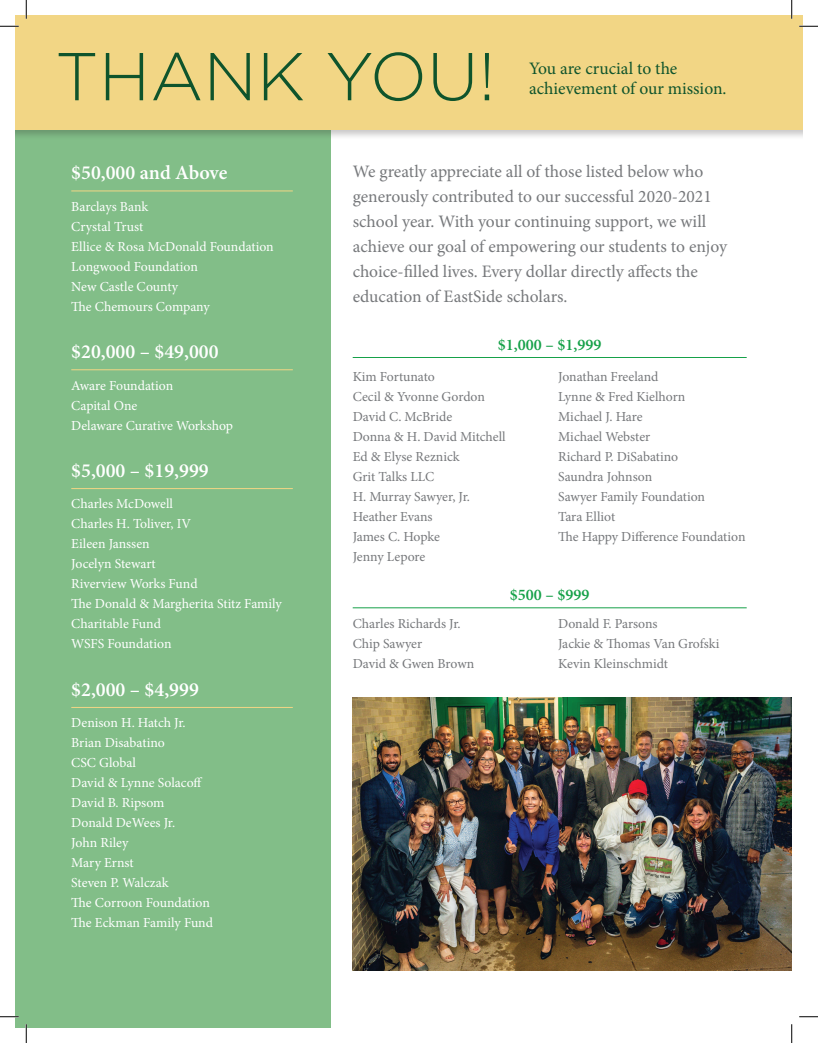
<style>
.page{position:relative;width:818px;height:1043px;background:#fff}
.page>*{position:absolute;margin:0;border:0;box-sizing:border-box;transform-origin:0 0}
.t1{font:300 67.5px "Gotham";color:#0f542c}
.t2{font:600 20px "Minion Pro";color:#fff}
.t3{font:17.5px/25px "Minion Pro";color:#76787b}
.t4{font:17.5px/20px "Minion Pro";color:#0f542c}
.t5{font:600 16.25px "Minion Pro";color:#16a149}
.t6{font:13.75px/20px "Minion Pro";color:#fff}
.t7{font:13.75px/20px "Minion Pro";letter-spacing:-.005em;color:#76787b}
</style>
<div class="page">
<div style="left:15px;top:15px;width:316px;height:1013px;background:#82be88"></div>
<div style="left:15px;top:15px;width:787px;height:125px;background:#231f20;opacity:.25"></div>
<div style="left:15px;top:15px;width:787px;height:115px;background:#f2d685"></div>
<hr style="left:71px;top:191px;width:222px;height:1px;background:#f2d685">
<hr style="left:71px;top:369px;width:222px;height:1px;background:#f2d685">
<hr style="left:71px;top:488px;width:222px;height:1px;background:#f2d685">
<hr style="left:71px;top:707px;width:222px;height:1px;background:#f2d685">
<hr style="left:352px;top:357px;width:394px;height:1px;background:#16a149">
<hr style="left:352px;top:607px;width:394px;height:1px;background:#16a149">
<img style="left:352px;top:698px;width:439px;height:272px">
<svg style="left:0;top:25px;width:19px;height:2px"></svg>
<svg style="left:799px;top:25px;width:19px;height:2px"></svg>
<svg style="left:0;top:1016px;width:19px;height:1px"></svg>
<svg style="left:799px;top:1016px;width:19px;height:1px"></svg>
<svg style="left:25px;top:0;width:2px;height:19px"></svg>
<svg style="left:25px;top:1024px;width:2px;height:18px"></svg>
<svg style="left:791px;top:0;width:1px;height:19px"></svg>
<svg style="left:791px;top:1024px;width:1px;height:18px"></svg>
<h1 class="t1" style="left:55px;top:40px;width:442px">THANK YOU!</h1>
<p class="t4" style="left:529px;top:59px;width:199px">You are crucial to the achievement of our mission.</p>
<h2 class="t2" style="left:71px;top:159px;width:158px">$50,000 and Above</h2>
<p class="t6" style="left:71px;top:196px;width:204px">Barclays Bank<br>Crystal Trust<br>Ellice &amp; Rosa McDonald Foundation<br>Longwood Foundation<br>New Castle County<br>The Chemours Company</p>
<h2 class="t2" style="left:71px;top:338px;width:149px">$20,000 – $49,000</h2>
<p class="t6" style="left:71px;top:375px;width:163px">Aware Foundation<br>Capital One<br>Delaware Curative Workshop</p>
<h2 class="t2" style="left:71px;top:457px;width:139px">$5,000 – $19,999</h2>
<p class="t6" style="left:71px;top:494px;width:212px">Charles McDowell<br>Charles H. Toliver, IV<br>Eileen Janssen<br>Jocelyn Stewart<br>Riverview Works Fund<br>The Donald &amp; Margherita Stitz Family<br>Charitable Fund<br>WSFS Foundation</p>
<h2 class="t2" style="left:71px;top:675px;width:129px">$2,000 – $4,999</h2>
<p class="t6" style="left:71px;top:713px;width:143px">Denison H. Hatch Jr.<br>Brian Disabatino<br>CSC Global<br>David &amp; Lynne Solacoff<br>David B. Ripsom<br>Donald DeWees Jr.<br>John Riley<br>Mary Ernst<br>Steven P. Walczak<br>The Corroon Foundation<br>The Eckman Family Fund</p>
<p class="t3" style="left:352px;top:159px;width:376px">We greatly appreciate all of those listed below who generously contributed to our successful 2020-2021 school year. With your continuing support, we will achieve our goal of empowering our students to enjoy choice-filled lives. Every dollar directly affects the education of EastSide scholars.</p>
<p class="t5" style="left:498px;top:333px;width:105px">$1,000 – $1,999</p>
<p class="t7" style="left:352px;top:367px;width:154px">Kim Fortunato<br>Cecil &amp; Yvonne Gordon<br>David C. McBride<br>Donna &amp; H. David Mitchell<br>Ed &amp; Elyse Reznick<br>Grit Talks LLC<br>H. Murray Sawyer, Jr.<br>Heather Evans<br>James C. Hopke<br>Jenny Lepore</p>
<p class="t7" style="left:558px;top:367px;width:189px">Jonathan Freeland<br>Lynne &amp; Fred Kielhorn<br>Michael J. Hare<br>Michael Webster<br>Richard P. DiSabatino<br>Saundra Johnson<br>Sawyer Family Foundation<br>Tara Elliot<br>The Happy Difference Foundation</p>
<p class="t5" style="left:510px;top:583px;width:81px">$500 – $999</p>
<p class="t7" style="left:353px;top:613px;width:123px">Charles Richards Jr.<br>Chip Sawyer<br>David &amp; Gwen Brown</p>
<p class="t7" style="left:558px;top:613px;width:163px">Donald F. Parsons<br>Jackie &amp; Thomas Van Grofski<br>Kevin Kleinschmidt</p>
</div>
